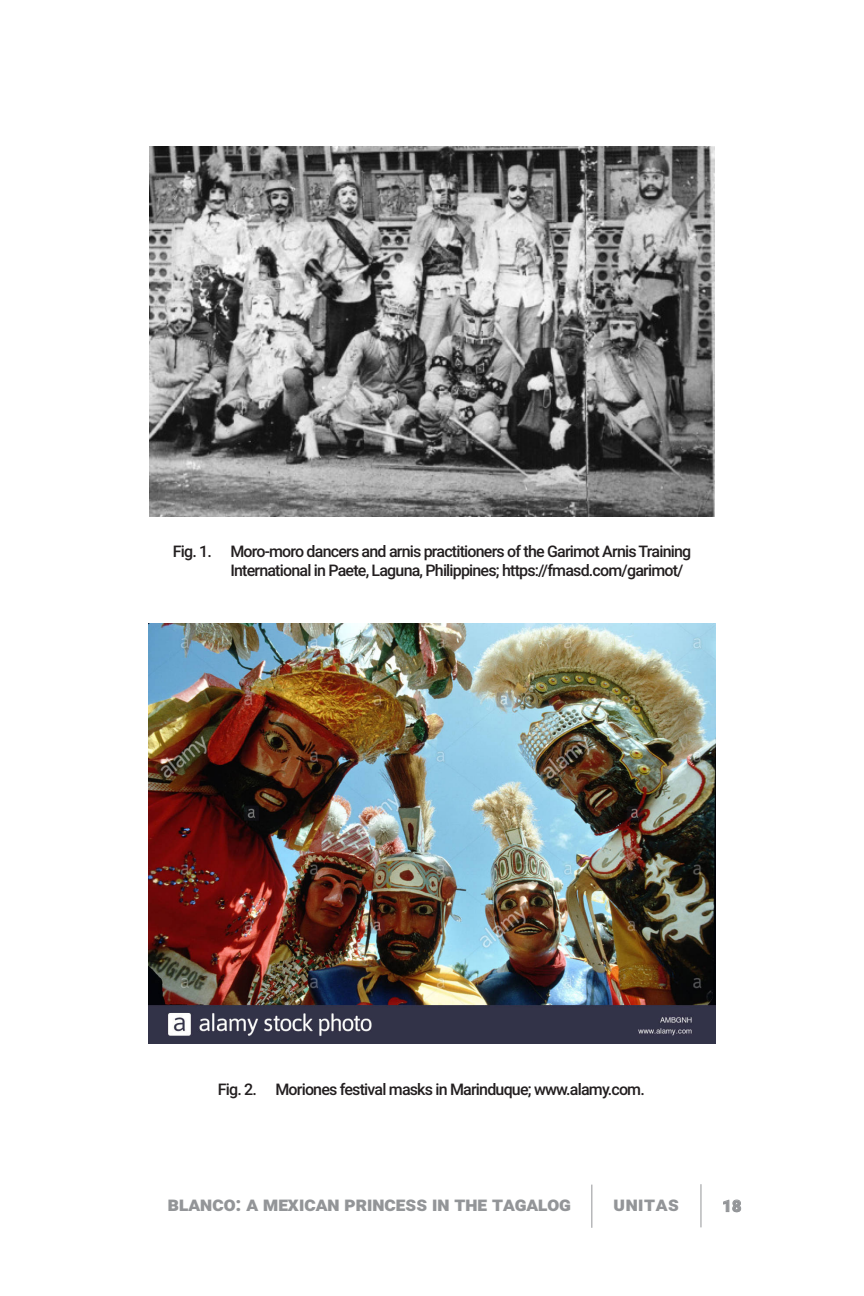
<style>
.page{position:relative;width:864px;height:1296px;background:#fff}
.page>*{position:absolute;margin:0;border:0;box-sizing:border-box;transform-origin:0 0}
.t1{font:900 20px "Roboto";color:#939598}
.Figure_Caption{font:500 16px/19.2px "Roboto";letter-spacing:-.05em;color:#231f20}
.t2{font:900 16px "Roboto";color:#939598}
</style>
<div class="page">
<svg style="left:723px;top:1199px;width:19px;height:14px"></svg>
<hr style="left:592px;top:1185px;width:1px;height:43px;background:#939598">
<hr style="left:701px;top:1184px;width:1px;height:43px;background:#939598">
<img style="left:149px;top:623px;width:566px;height:420px">
<img style="left:149px;top:147px;width:566px;height:370px">
<p class="Figure_Caption" style="left:230px;top:541px;width:462px;text-indent:-58px">Fig. 1. Moro-moro dancers and arnis practitioners of the Garimot Arnis Training<br>International in Paete, Laguna, Philippines; https://fmasd.com/garimot/</p>
<p class="Figure_Caption" style="left:218px;top:1079px;width:429px">Fig. 2. Moriones festival masks in Marinduque; www.alamy.com.</p>
<p class="t1" style="left:168px;top:1190px;width:404px">Blanco: A Mexican Princess in the Tagalog</p>
<p class="t1" style="left:614px;top:1190px;width:67px">UNITAS</p>
<p class="t2" style="left:722px;top:1195px;width:21px">18</p>
</div>
